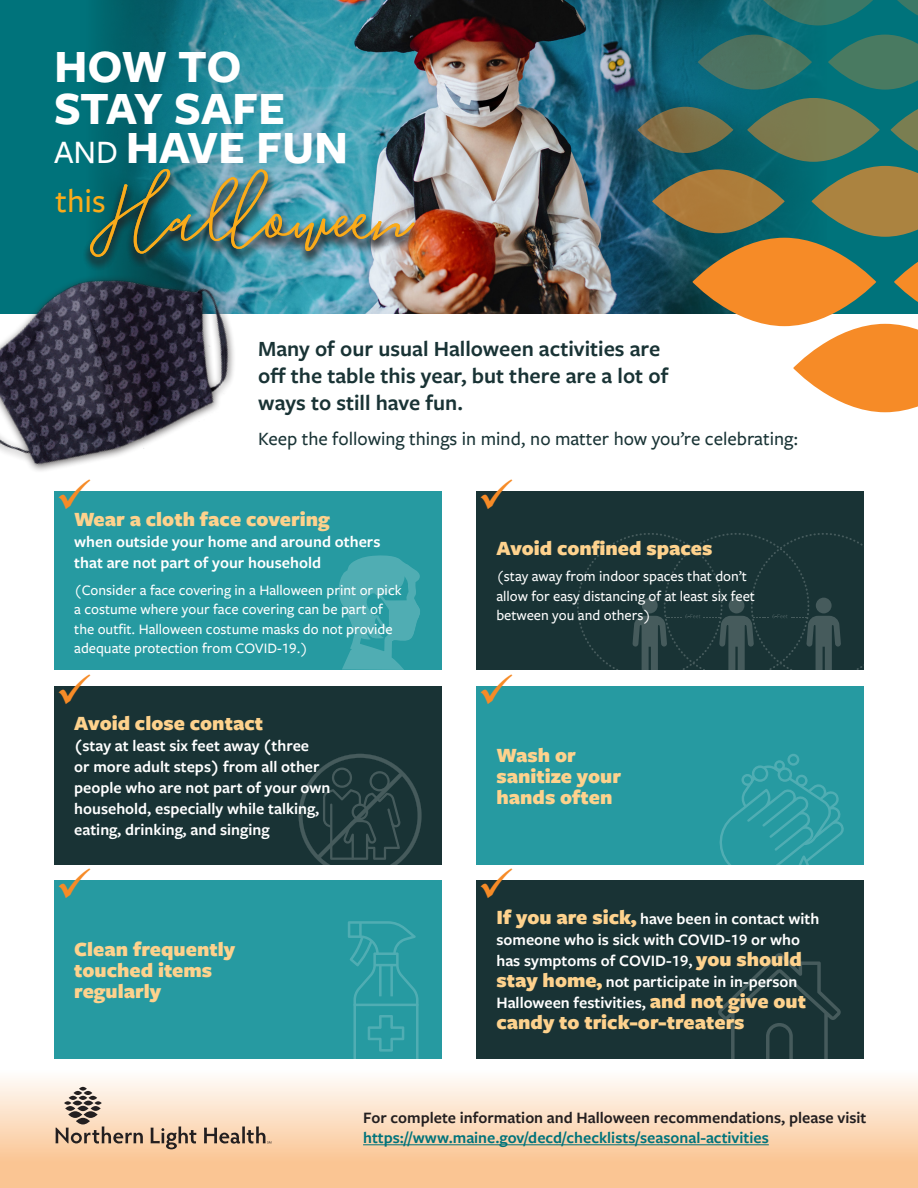
<style>
.page{position:relative;width:918px;height:1188px;background:#fff}
.page>*{position:absolute;margin:0;border:0;box-sizing:border-box;transform-origin:0 0}
.t1{font:700 127.95px "Blooming Elegant Monoline";color:#faab1a}
._18_22_headline_-_se{font:700 48px "Freight Sans Pro";color:#fff}
._18_22_headline_-_se-2{font:500 33.9px "Freight Sans Pro";color:#faab1a}
._15_18_subhead_-_sem{font:600 22.5px "Freight Sans Pro";color:#193335}
._10_13_Body_copy_-_b{font:900 21px/21px "Freight Sans Pro";color:#fed28d}
._15_18_subhead_-_sem-2{font:500 19.5px "Freight Sans Pro";color:#193335}
._10_13_Body_copy_-_b-2{font:600 16.5px/21px "Freight Sans Pro";color:#fff}
._10_13_Body_copy_-_b-3{font:600 16.5px "Freight Sans Pro";color:#231f20}
._10_13_Body_copy_-_b-4{font:600 16.5px "Freight Sans Pro";color:#00737b}
._10_13_Body_copy_-_b-5{font:500 15px/19.5px "Freight Sans Pro";color:#fff}
.s1{font-weight:500;font-size:33.9px}
.s2{font-weight:900;font-size:21px;color:#fed28d}
</style>
<div class="page">
<svg style="left:0;top:1078px;width:918px;height:110px;background:#fad7b6"></svg>
<div style="left:54px;top:491px;width:388px;height:179px;background:#269aa1"></div>
<svg style="left:338px;top:555px;width:82px;height:115px"></svg>
<div style="left:54px;top:686px;width:388px;height:179px;background:#193335"></div>
<svg style="left:299px;top:754px;width:123px;height:111px"></svg>
<div style="left:476px;top:491px;width:388px;height:179px;background:#193335"></div>
<svg style="left:577px;top:533px;width:286px;height:137px"></svg>
<div style="left:476px;top:880px;width:388px;height:179px;background:#193335"></div>
<svg style="left:718px;top:953px;width:123px;height:106px"></svg>
<div style="left:476px;top:686px;width:388px;height:179px;background:#269aa1"></div>
<div style="left:54px;top:880px;width:388px;height:179px;background:#269aa1"></div>
<svg style="left:719px;top:754px;width:125px;height:111px"></svg>
<div style="left:0;top:0;width:918px;height:314px;background:#00737b"></div>
<img style="left:101px;top:0;width:201px;height:314px">
<img style="left:302px;top:0;width:521px;height:314px">
<svg style="left:698px;top:35px;width:114px;height:55px;background:#417163"></svg>
<svg style="left:828px;top:35px;width:90px;height:55px"></svg>
<svg style="left:761px;top:0;width:112px;height:25px"></svg>
<svg style="left:897px;top:0;width:21px;height:16px"></svg>
<div style="left:692px;top:238px;width:184px;height:88px;background:#f68b27;border-radius:50%"></div>
<svg style="left:747px;top:98px;width:133px;height:64px;fill:#7b794f"></svg>
<svg style="left:637px;top:107px;width:96px;height:46px;background:#6f6b4a"></svg>
<svg style="left:793px;top:98px;width:125px;height:314px"></svg>
<svg style="left:652px;top:169px;width:133px;height:64px;background:#937641"></svg>
<hr style="left:363px;top:1145px;width:406px;height:1px;background:#00737b">
<svg style="left:348px;top:921px;width:71px;height:138px"></svg>
<div style="left:82px;top:168px;width:339px;height:103px;background:#231f20;opacity:.9"></div>
<img style="left:0;top:200px;width:279px;height:271px">
<svg style="left:56px;top:1087px;width:215px;height:62px;background:#e0c8b2"></svg>
<p class="_18_22_headline_-_se" style="left:54px;top:33px;width:189px">HOW TO</p>
<p class="_18_22_headline_-_se" style="left:54px;top:75px;width:233px">STAY SAFE</p>
<p class="_18_22_headline_-_se" style="left:54px;top:114px;width:296px"><span class="s1">AND</span> HAVE FUN</p>
<p class="t1" style="left:204px;top:155px;width:178px">l e</p>
<p class="t1" style="left:95px;top:155px;width:318px">Halloween</p>
<p class="_18_22_headline_-_se-2" style="left:56px;top:178px;width:52px">this</p>
<p class="_15_18_subhead_-_sem" style="left:258px;top:334px;width:404px">Many of our usual Halloween activities are</p>
<p class="_15_18_subhead_-_sem" style="left:258px;top:361px;width:412px">off the table this year, but there are a lot of</p>
<p class="_15_18_subhead_-_sem" style="left:258px;top:388px;width:206px">ways to still have fun.</p>
<p class="_15_18_subhead_-_sem-2" style="left:258px;top:425px;width:542px">Keep the following things in mind, no matter how you’re celebrating:</p>
<p class="_10_13_Body_copy_-_b" style="left:74px;top:508px;width:257px">Wear a cloth face covering</p>
<p class="_10_13_Body_copy_-_b-2" style="left:74px;top:531px;width:308px">when outside your home and around others that are not part of your household</p>
<p class="_10_13_Body_copy_-_b-5" style="left:74px;top:579px;width:329px">(Consider a face covering in a Halloween print or pick a costume where your face covering can be part of the outfit. Halloween costume masks do not provide adequate protection from COVID-19.)</p>
<p class="_10_13_Body_copy_-_b" style="left:74px;top:712px;width:190px">Avoid close contact</p>
<p class="_10_13_Body_copy_-_b-2" style="left:74px;top:735px;width:258px">(stay at least six feet away (three<br>or more adult steps) from all other people who are not part of your own household, especially while talking, eating, drinking, and singing</p>
<p class="_10_13_Body_copy_-_b" style="left:74px;top:938px;width:162px">Clean frequently touched items regularly</p>
<p class="_10_13_Body_copy_-_b" style="left:496px;top:537px;width:218px">Avoid confined spaces</p>
<p class="_10_13_Body_copy_-_b-5" style="left:496px;top:566px;width:260px">(stay away from indoor spaces that don’t allow for easy distancing of at least six feet between you and others)</p>
<p class="_10_13_Body_copy_-_b" style="left:496px;top:744px;width:126px">Wash or sanitize your hands often</p>
<p class="_10_13_Body_copy_-_b-2" style="left:496px;top:908px;width:324px"><span class="s2">If you are sick,</span> have been in contact with someone who is sick with COVID-19 or who has symptoms of COVID-19, <span class="s2">you should stay home,</span> not participate in in-person Halloween festivities, <span class="s2">and not give out</span></p>
<p class="_10_13_Body_copy_-_b" style="left:496px;top:1011px;width:250px">candy to trick-or-treaters</p>
<p class="_10_13_Body_copy_-_b-3" style="left:363px;top:1107px;width:505px">For complete information and Halloween recommendations, please visit</p>
<p class="_10_13_Body_copy_-_b-4" style="left:363px;top:1126px;width:407px">https://www.maine.gov/decd/checklists/seasonal-activities</p>
</div>
